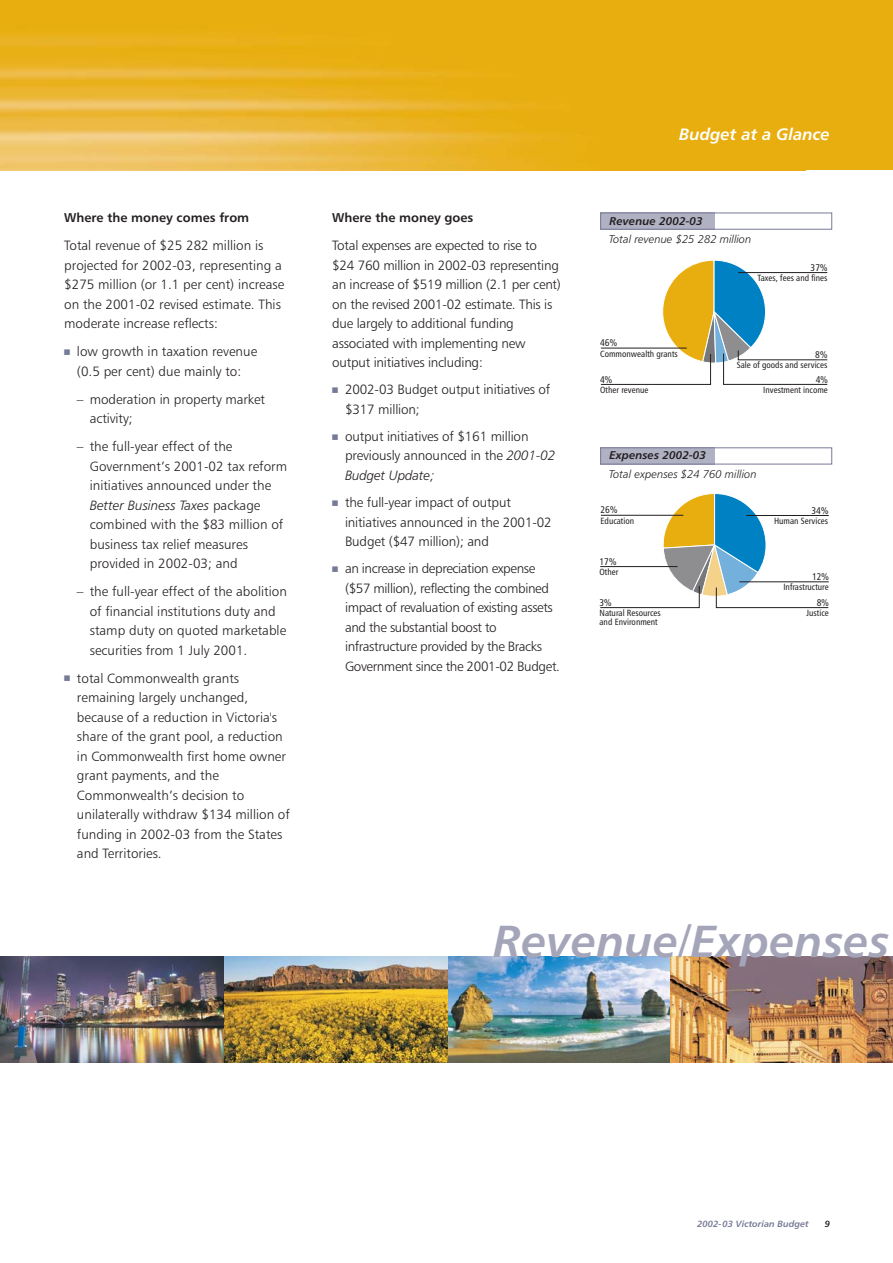
<style>
.page{position:relative;width:893px;height:1263px;background:#fff}
.page>*{position:absolute;margin:0;border:0;box-sizing:border-box;transform-origin:0 0}
.t1{font:45px "Humanist 777 BT Bold Italic B";color:#a4a5b9}
.t2{font:16.5px "Humanist 777 BT Bold Italic B";color:#fff}
.t3{font:13.5px/19.5px "Humanist 777 BT Light B";color:#231f20}
.t4{font:13.5px/19.5px "Humanist 777 BT Light B";letter-spacing:-.03em;color:#231f20}
.t5{font:13.5px "Humanist 777 BT Light Italic B";color:#231f20}
.t6{font:12.75px "Humanist 777 BT Bold B";color:#231f20}
.t7{font:11.25px "Humanist 777 BT Light Italic B";color:#231f20}
.t8{font:11.25px "Humanist 777 BT Bold Italic B";color:#231f20}
.t9{font:9.75px "Humanist 777 BT Roman Condensed B";color:#231f20}
.t10{font:9px/9px "Humanist 777 BT Roman Condensed B";color:#231f20}
.t11{font:9px "Humanist 777 BT Bold Italic B";color:#777a97}
.t12{font:9px "Humanist 777 BT Bold Italic B";color:#231f20}
.s1{font-family:"Humanist 777 BT Light B"}
.s2{font-family:"Humanist 777 BT Light Italic B"}
</style>
<div class="page">
<div style="left:1px;top:0;width:891px;height:170px;background:#e8ae10"></div>
<img style="left:1px;top:36px;width:556px;height:134px">
<img style="left:1px;top:957px;width:891px;height:106px">
<div style="left:600px;top:213px;width:115px;height:17px;background:#b0b1c3"></div>
<div style="left:600px;top:213px;width:232px;height:17px;border:1px solid #777a97"></div>
<div style="left:600px;top:447px;width:115px;height:17px;background:#b0b1c3"></div>
<div style="left:600px;top:447px;width:232px;height:17px;border:1px solid #777a97"></div>
<svg style="left:600px;top:260px;width:227px;height:125px"></svg>
<svg style="left:600px;top:493px;width:228px;height:115px"></svg>
<hr style="left:739px;top:582px;width:89px;height:1px;background:#231f20">
<p class="t6" style="left:64px;top:213px;width:186px">Where the money comes from</p>
<p class="t3" style="left:64px;top:237px;width:221px">Total revenue of $25 282 million is projected for 2002-03, representing a $275 million (or 1.1 per cent) increase on the 2001-02 revised estimate. This moderate increase reflects:</p>
<p class="t3" style="left:64px;top:343px;width:194px;text-align:center"><sup>■</sup> low growth in taxation revenue (0.5 per cent) due mainly to:</p>
<p class="t3" style="left:90px;top:390px;width:177px;text-indent:-13px">– moderation in property market activity;</p>
<p class="t3" style="left:90px;top:438px;width:199px;text-indent:-13px">– the full-year effect of the<br>Government’s 2001-02 tax reform initiatives announced under the</p>
<p class="t5" style="left:90px;top:500px;width:172px">Better Business Taxes <span class="s1">package</span></p>
<p class="t3" style="left:90px;top:516px;width:195px">combined with the $83 million of business tax relief measures provided in 2002-03; and</p>
<p class="t3" style="left:90px;top:583px;width:199px;text-indent:-13px">– the full-year effect of the abolition of financial institutions duty and stamp duty on quoted marketable securities from 1 July 2001.</p>
<p class="t3" style="left:77px;top:669px;width:214px;text-indent:-13px"><sup>■</sup> total Commonwealth grants remaining largely unchanged, because of a reduction in Victoria's share of the grant pool, a reduction in Commonwealth first home owner grant payments, and the<br>Commonwealth’s decision to unilaterally withdraw $134 million of funding in 2002-03 from the States and Territories.</p>
<p class="t6" style="left:332px;top:213px;width:143px">Where the money goes</p>
<p class="t3" style="left:332px;top:237px;width:230px">Total expenses are expected to rise to $24 760 million in 2002-03 representing an increase of $519 million (2.1 per cent) on the revised 2001-02 estimate. This is due largely to additional funding associated with implementing new output initiatives including:</p>
<p class="t3" style="left:345px;top:381px;width:207px;text-indent:-13px"><sup>■</sup> 2002-03 Budget output initiatives of $317 million;</p>
<p class="t3" style="left:345px;top:428px;width:212px;text-indent:-13px"><sup>■</sup> output initiatives of $161 million previously announced in the <span class="s2">2001-02</span></p>
<p class="t5" style="left:345px;top:470px;width:92px">Budget Update;</p>
<p class="t3" style="left:345px;top:494px;width:208px;text-indent:-13px"><sup>■</sup> the full-year impact of output initiatives announced in the 2001-02<br>Budget ($47 million); and</p>
<p class="t4" style="left:345px;top:560px;width:216px;text-indent:-13px"><sup>■</sup> an increase in depreciation expense ($57 million), reflecting the combined impact of revaluation of existing assets and the substantial boost to infrastructure provided by the Bracks Government since the 2001-02 Budget.</p>
<p class="t2" style="left:679px;top:127px;width:152px">Budget at a Glance</p>
<p class="t8" style="left:609px;top:216px;width:95px">Revenue 2002-03</p>
<p class="t7" style="left:608px;top:234px;width:144px">Total revenue $25 282 million</p>
<p class="t9" style="left:600px;top:339px;width:18px">46%</p>
<p class="t10" style="left:600px;top:350px;width:79px">Commonwealth grants</p>
<p class="t9" style="left:600px;top:375px;width:14px">4%</p>
<p class="t10" style="left:600px;top:386px;width:50px">Other revenue</p>
<p class="t8" style="left:609px;top:451px;width:98px">Expenses 2002-03</p>
<p class="t9" style="left:810px;top:263px;width:18px">37%</p>
<p class="t10" style="left:757px;top:274px;width:71px">Taxes, fees and fines</p>
<p class="t9" style="left:815px;top:351px;width:14px">8%</p>
<p class="t10" style="left:736px;top:362px;width:92px">Sale of goods and services</p>
<p class="t9" style="left:815px;top:375px;width:14px">4%</p>
<p class="t10" style="left:763px;top:386px;width:66px">Investment income</p>
<p class="t7" style="left:608px;top:469px;width:149px">Total expenses $24 760 million</p>
<p class="t9" style="left:600px;top:506px;width:18px">26%</p>
<p class="t10" style="left:600px;top:517px;width:35px">Education</p>
<p class="t9" style="left:599px;top:557px;width:18px">17%</p>
<p class="t10" style="left:599px;top:568px;width:20px">Other</p>
<p class="t9" style="left:599px;top:598px;width:14px">3%</p>
<p class="t10" style="left:599px;top:609px;width:63px">Natural Resources and Environment</p>
<p class="t9" style="left:811px;top:506px;width:18px">34%</p>
<p class="t10" style="left:774px;top:517px;width:56px">Human Services</p>
<p class="t9" style="left:812px;top:573px;width:18px">12%</p>
<p class="t10" style="left:783px;top:584px;width:47px">Infrastructure</p>
<p class="t9" style="left:816px;top:598px;width:14px">8%</p>
<p class="t10" style="left:806px;top:609px;width:24px">Justice</p>
<h1 class="t1" style="left:493px;top:923px;width:397px">Revenue/Expenses</h1>
<p class="t11" style="left:697px;top:1221px;width:113px">2002-03 Victorian Budget</p>
<p class="t12" style="left:824px;top:1221px;width:7px">9</p>
</div>
